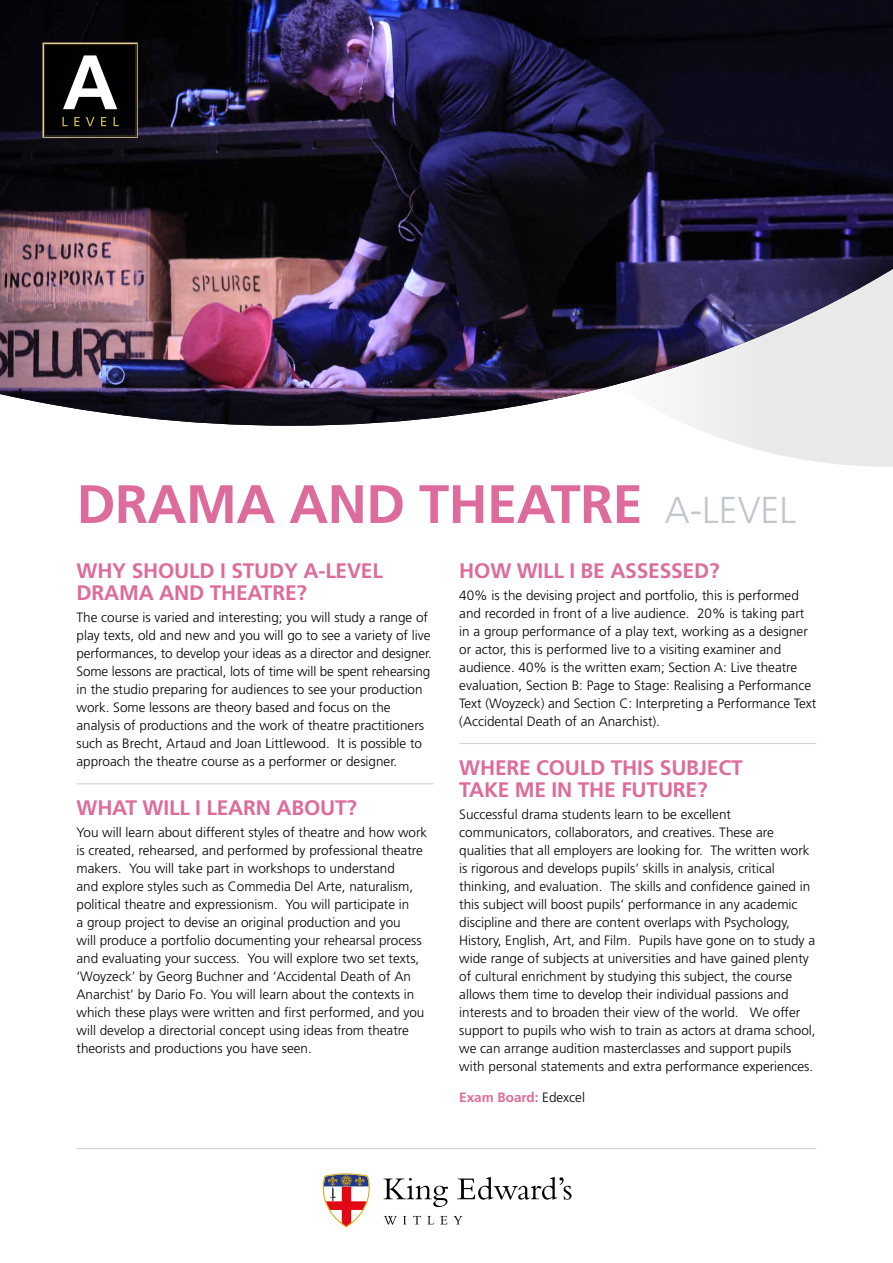
<style>
.page{position:relative;width:893px;height:1263px;background:#fff}
.page>*{position:absolute;margin:0;border:0;box-sizing:border-box;transform-origin:0 0}
.t1{font:700 54px "Frutiger";letter-spacing:-.01em;color:#dd6b9c}
.t2{font:700 21px/22.2px "Frutiger";letter-spacing:-.01em;color:#dd6b9c}
.t3{font:300 13.5px/18px "Frutiger";color:#000}
.t4{font:700 13.5px "Frutiger";color:#dd6b9c}
.s1{font-weight:300;font-size:37.5px;color:#c2c7cd}
.s2{font-weight:300;color:#000}
</style>
<div class="page">
<hr style="left:77px;top:783px;width:357px;height:1px;background:#d0d0d0">
<hr style="left:459px;top:743px;width:357px;height:1px;background:#d0d0d0">
<hr style="left:77px;top:1148px;width:739px;height:1px;background:#d0d0d0">
<svg style="left:691px;top:426px;width:202px;height:41px"></svg>
<img style="left:0;top:0;width:893px;height:426px">
<div style="left:43px;top:43px;width:95px;height:95px;border:3px solid #e2ca94"></div>
<div style="left:44px;top:44px;width:92px;height:92px;background:#000"></div>
<svg style="left:62px;top:117px;width:57px;height:9px"></svg>
<svg style="left:63px;top:55px;width:54px;height:54px"></svg>
<svg style="left:384px;top:1178px;width:64px;height:29px"></svg>
<svg style="left:457px;top:1177px;width:114px;height:23px"></svg>
<svg style="left:384px;top:1216px;width:13px;height:8px"></svg>
<svg style="left:403px;top:1216px;width:3px;height:8px"></svg>
<svg style="left:413px;top:1216px;width:8px;height:8px"></svg>
<svg style="left:427px;top:1216px;width:7px;height:8px"></svg>
<svg style="left:440px;top:1216px;width:7px;height:8px"></svg>
<svg style="left:453px;top:1216px;width:10px;height:8px"></svg>
<svg style="left:322px;top:1173px;width:48px;height:54px"></svg>
<h1 class="t1" style="left:77px;top:472px;width:721px">DRAMA AND THEATRE <span class="s1">A-LEVEL</span></h1>
<h2 class="t2" style="left:459px;top:559px;width:262px">HOW WILL I BE ASSESSED?</h2>
<p class="t3" style="left:459px;top:586px;width:359px">40% is the devising project and portfolio, this is performed and recorded in front of a live audience. 20% is taking part in a group performance of a play text, working as a designer or actor, this is performed live to a visiting examiner and audience. 40% is the written exam; Section A: Live theatre evaluation, Section B: Page to Stage: Realising a Performance Text (Woyzeck) and Section C: Interpreting a Performance Text (Accidental Death of an Anarchist).</p>
<h2 class="t2" style="left:459px;top:756px;width:285px">WHERE COULD THIS SUBJECT<br>TAKE ME IN THE FUTURE?</h2>
<p class="t3" style="left:459px;top:805px;width:358px">Successful drama students learn to be excellent communicators, collaborators, and creatives. These are qualities that all employers are looking for. The written work is rigorous and develops pupils’ skills in analysis, critical thinking, and evaluation. The skills and confidence gained in this subject will boost pupils’ performance in any academic discipline and there are content overlaps with Psychology, History, English, Art, and Film. Pupils have gone on to study a wide range of subjects at universities and have gained plenty of cultural enrichment by studying this subject, the course allows them time to develop their individual passions and interests and to broaden their view of the world. We offer support to pupils who wish to train as actors at drama school, we can arrange audition masterclasses and support pupils with personal statements and extra performance experiences.</p>
<p class="t4" style="left:459px;top:1089px;width:127px">Exam Board: <span class="s2">Edexcel</span></p>
<h2 class="t2" style="left:77px;top:559px;width:308px">WHY SHOULD I STUDY A-LEVEL<br>DRAMA AND THEATRE?</h2>
<p class="t3" style="left:77px;top:608px;width:357px">The course is varied and interesting; you will study a range of play texts, old and new and you will go to see a variety of live performances, to develop your ideas as a director and designer.<br>Some lessons are practical, lots of time will be spent rehearsing in the studio preparing for audiences to see your production work. Some lessons are theory based and focus on the analysis of productions and the work of theatre practitioners such as Brecht, Artaud and Joan Littlewood. It is possible to approach the theatre course as a performer or designer.</p>
<h2 class="t2" style="left:77px;top:796px;width:282px">WHAT WILL I LEARN ABOUT?</h2>
<p class="t3" style="left:77px;top:823px;width:352px">You will learn about different styles of theatre and how work is created, rehearsed, and performed by professional theatre makers. You will take part in workshops to understand<br>and explore styles such as Commedia Del Arte, naturalism, political theatre and expressionism. You will participate in<br>a group project to devise an original production and you<br>will produce a portfolio documenting your rehearsal process and evaluating your success. You will explore two set texts, ‘Woyzeck’ by Georg Buchner and ‘Accidental Death of An Anarchist’ by Dario Fo. You will learn about the contexts in which these plays were written and first performed, and you will develop a directorial concept using ideas from theatre theorists and productions you have seen.</p>
</div>
